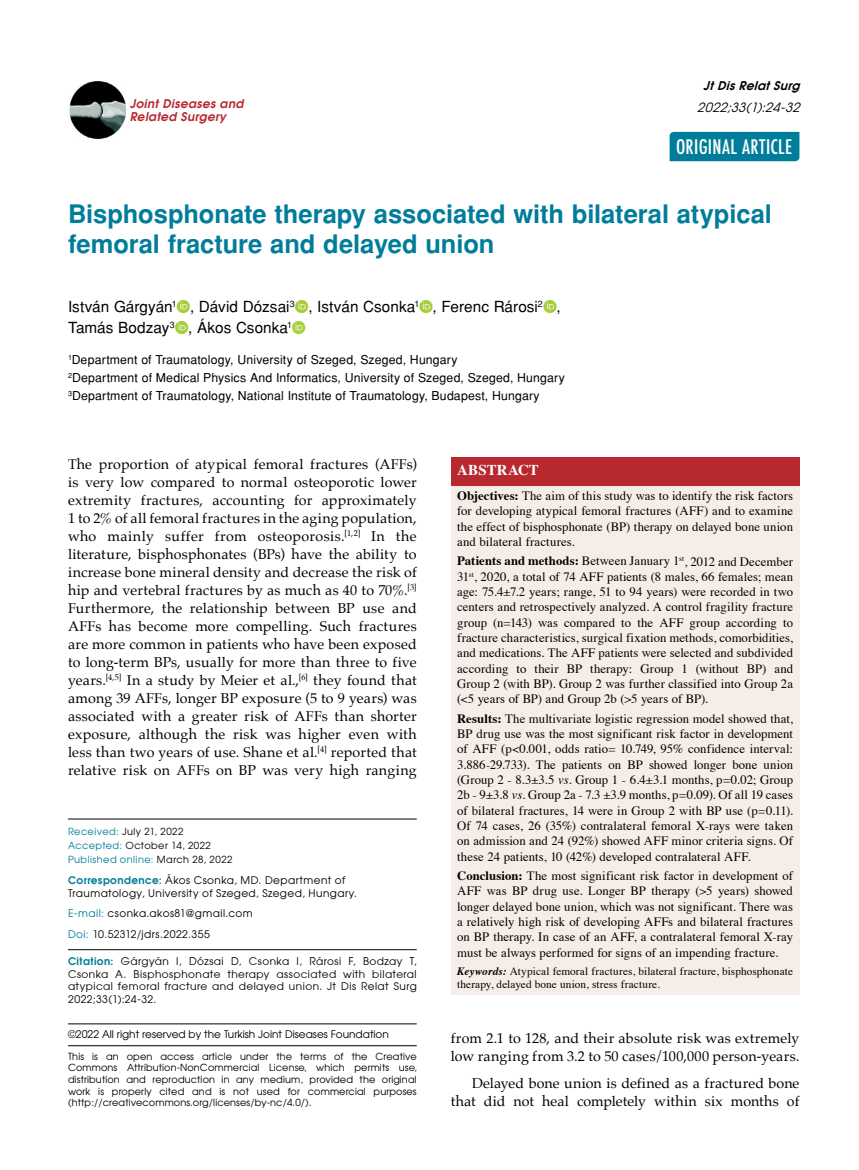
<style>
.page{position:relative;width:859px;height:1170px;background:#fff}
.page>*{position:absolute;margin:0;border:0;box-sizing:border-box;transform-origin:0 0}
.t1{font:700 25.5px/30.6px "Helvetica Tr";letter-spacing:-.005em;color:#007d9a}
.t2{font:500 condensed 19.5px "Futura";letter-spacing:.02em;color:#fff}
.t3{font:15.3px/21.3px "Helvetica Normal Tr";letter-spacing:.005em;color:#000}
.t4{font:700 15px "Times";letter-spacing:.01em;color:#fff}
.t5{font:14.25px/18px "Palatino";letter-spacing:.01em;color:#000;text-align:justify}
.t6{font:12.75px/15.3px "Times";letter-spacing:.005em;color:#000;text-align:justify}
.t7{font:italic 12.75px "Avant Garde Tr";color:#000}
.t8{font:12.3px/18.3px "Helvetica Normal Tr";letter-spacing:.01em;color:#000}
.t9{font:12px/13.5px "Avant Garde Bold Italic Tr";letter-spacing:.03em;color:#b8292f}
.t10{font:italic 12px "Avant Garde Bold Tr";color:#000}
.t11{font:11.25px/13.5px "Times";letter-spacing:.01em;color:#000}
.t12{font:10.5px/12.3px "Avant Garde Tr";letter-spacing:.04em;color:#000}
.t13{font:10.5px/12.6px "Avant Garde";letter-spacing:.045em;color:#000;text-align:justify}
.t14{font:10.5px "Avant Garde Tr";color:#000}
.t15{font:9.75px/11.7px "Avant Garde Tr";letter-spacing:.02em;color:#000;text-align:justify}
.t16{font:9.75px/14.4px "Avant Garde Tr";letter-spacing:.04em;color:#000}
.s1{color:#007d9a}
.s2{font-family:"Avant Garde Bold Tr";color:#007d9a}
.s3{font-family:"Avant Garde Tr"}
.s4{font-weight:700}
.s5{font-style:italic}
.s6{font-weight:700;font-style:italic}
</style>
<div class="page">
<div style="left:670px;top:132px;width:129px;height:29px;background:#007d9a"></div>
<img style="left:69px;top:81px;width:58px;height:58px">
<hr style="left:68px;top:949px;width:349px;height:1px;background:#000">
<hr style="left:68px;top:818px;width:349px;height:1px;background:#000">
<div style="left:451px;top:484px;width:348px;height:510px;background:#f7ede8"></div>
<div style="left:451px;top:457px;width:348px;height:28px;background:#b8292f"></div>
<hr style="left:68px;top:1045px;width:349px;height:1px;background:#000">
<hr style="left:68px;top:1023px;width:349px;height:1px;background:#000">
<p class="t9" style="left:130px;top:96px;width:115px">Joint Diseases and<br>Related Surgery</p>
<p class="t10" style="left:703px;top:77px;width:102px">JtDisRelatSurg</p>
<p class="t7" style="left:697px;top:99px;width:108px">2022;33(1):24-32</p>
<h2 class="t2" style="left:676px;top:135px;width:118px">ORIGINAL ARTICLE</h2>
<h1 class="t1" style="left:68px;top:198px;width:705px">Bisphosphonate therapy associated with bilateral atypical femoral fracture and delayed union</h1>
<p class="t3" style="left:68px;top:296px;width:494px">István Gárgyán<sup>1</sup> , Dávid Dózsai<sup>3</sup> , István Csonka<sup>1</sup> , Ferenc Rárosi<sup>2</sup> ,<br>Tamás Bodzay<sup>3</sup> , Ákos Csonka<sup>1</sup></p>
<p class="t8" style="left:68px;top:350px;width:498px"><sup>1</sup>Department of Traumatology, University of Szeged, Szeged, Hungary<br><sup>2</sup>Department of Medical Physics And Informatics, University of Szeged, Szeged, Hungary<br><sup>3</sup>Department of Traumatology, National Institute of Traumatology, Budapest, Hungary</p>
<p class="t5" style="left:68px;top:455px;width:350px">The proportion of atypical femoral fractures (AFFs) is very low compared to normal osteoporotic lower extremity fractures, accounting for approximately 1 to 2% of all femoral fractures in the aging population, who mainly suffer from osteoporosis.<sup>[1,2]</sup> In the literature, bisphosphonates (BPs) have the ability to increase bone mineral density and decrease the risk of hip and vertebral fractures by as much as 40 to 70%.<sup>[3] </sup>Furthermore, the relationship between BP use and AFFs has become more compelling. Such fractures are more common in patients who have been exposed to long-term BPs, usually for more than three to five years.<sup>[4,5]</sup> In a study by Meier et al.,<sup>[6]</sup> they found that among 39 AFFs, longer BP exposure (5 to 9 years) was associated with a greater risk of AFFs than shorter exposure, although the risk was higher even with less than two years of use. Shane et al.<sup>[4]</sup> reported that relative risk on AFFs on BP was very high ranging</p>
<p class="t16" style="left:68px;top:823px;width:166px"><span class="s1">Received:</span> July 21, 2022<br><span class="s1">Accepted:</span> October 14, 2022<br><span class="s1">Published online:</span> March 28, 2022</p>
<p class="t12" style="left:68px;top:874px;width:291px"><span class="s2">Correspondence</span>: Ákos Csonka, MD. Department of<br>Traumatology, University of Szeged, Szeged, Hungary.</p>
<p class="t12" style="left:68px;top:902px;width:186px;line-height:20.9px"><span class="s1">E-mail:</span> csonka.akos81@gmail.com<br><span class="s1">Doi:</span> 10.52312/jdrs.2022.355</p>
<p class="t13" style="left:68px;top:954px;width:350px"><span class="s2">Citation:</span> Gárgyán I, Dózsai D, Csonka I, Rárosi F, Bodzay T, Csonka A. Bisphosphonate therapy associated with bilateral atypical femoral fracture and delayed union<span class="s3">. Jt Dis Relat Surg</span></p>
<p class="t12" style="left:68px;top:992px;width:90px">2022;33(1):24-32.</p>
<p class="t14" style="left:68px;top:1027px;width:322px">©2022 All right reserved by the Turkish Joint Diseases Foundation</p>
<p class="t15" style="left:68px;top:1049px;width:350px">This is an open access article under the terms of the Creative Commons Attribution-NonCommercial License, which permits use, distribution and reproduction in any medium, provided the original work is properly cited and is not used for commercial purposes (http://creativecommons.org/licenses/by-nc/4.0/).</p>
<p class="t4" style="left:457px;top:455px;width:83px">ABSTRACT</p>
<p class="t6" style="left:457px;top:487px;width:337px"><span class="s4">Objectives:</span> The aim of this study was to identify the risk factors for developing atypical femoral fractures (AFF) and to examine the effect of bisphosphonate (BP) therapy on delayed bone union and bilateral fractures.</p>
<p class="t6" style="left:457px;top:552px;width:337px"><span class="s4">Patients and methods:</span> Between January 1<sup>st</sup>, 2012 and December 31<sup>st</sup>, 2020, a total of 74 AFF patients (8 males, 66 females; mean age: 75.4±7.2 years; range, 51 to 94 years) were recorded in two centers and retrospectively analyzed. A control fragility fracture group (n=143) was compared to the AFF group according to fracture characteristics, surgical fixation methods, comorbidities, and medications. The AFF patients were selected and subdivided according to their BP therapy: Group 1 (without BP) and Group 2 (with BP). Group 2 was further classified into Group 2a (&lt;5 years of BP) and Group 2b (&gt;5 years of BP).</p>
<p class="t6" style="left:457px;top:709px;width:337px"><span class="s4">Results:</span> The multivariate logistic regression model showed that, BP drug use was the most significant risk factor in development of AFF (p&lt;0.001, odds ratio= 10.749, 95% confidence interval:<br>3.886-29.733). The patients on BP showed longer bone union (Group 2 - 8.3±3.5 <span class="s5">vs.</span> Group 1 - 6.4±3.1 months, p=0.02; Group 2b - 9±3.8 <span class="s5">vs.</span> Group 2a - 7.3 ±3.9 months, p=0.09). Of all 19 cases of bilateral fractures, 14 were in Group 2 with BP use (p=0.11).<br>Of 74 cases, 26 (35%) contralateral femoral X-rays were taken on admission and 24 (92%) showed AFF minor criteria signs. Of these 24 patients, 10 (42%) developed contralateral AFF.</p>
<p class="t6" style="left:457px;top:867px;width:337px"><span class="s4">Conclusion:</span> The most significant risk factor in development of AFF was BP drug use. Longer BP therapy (&gt;5 years) showed longer delayed bone union, which was not significant. There was a relatively high risk of developing AFFs and bilateral fractures on BP therapy. In case of an AFF, a contralateral femoral X-ray must be always performed for signs of an impending fracture.</p>
<p class="t11" style="left:457px;top:962px;width:337px"><span class="s6">Keywords:</span> Atypical femoral fractures, bilateral fracture, bisphosphonate therapy, delayed bone union, stress fracture.</p>
<p class="t5" style="left:451px;top:1029px;width:350px">from 2.1 to 128, and their absolute risk was extremely low ranging from 3.2 to 50 cases/100,000 person-years.</p>
<p class="t5" style="left:451px;top:1073px;width:350px;text-align:right">Delayed bone union is defined as a fractured bone that did not heal completely within six months of</p>
</div>
